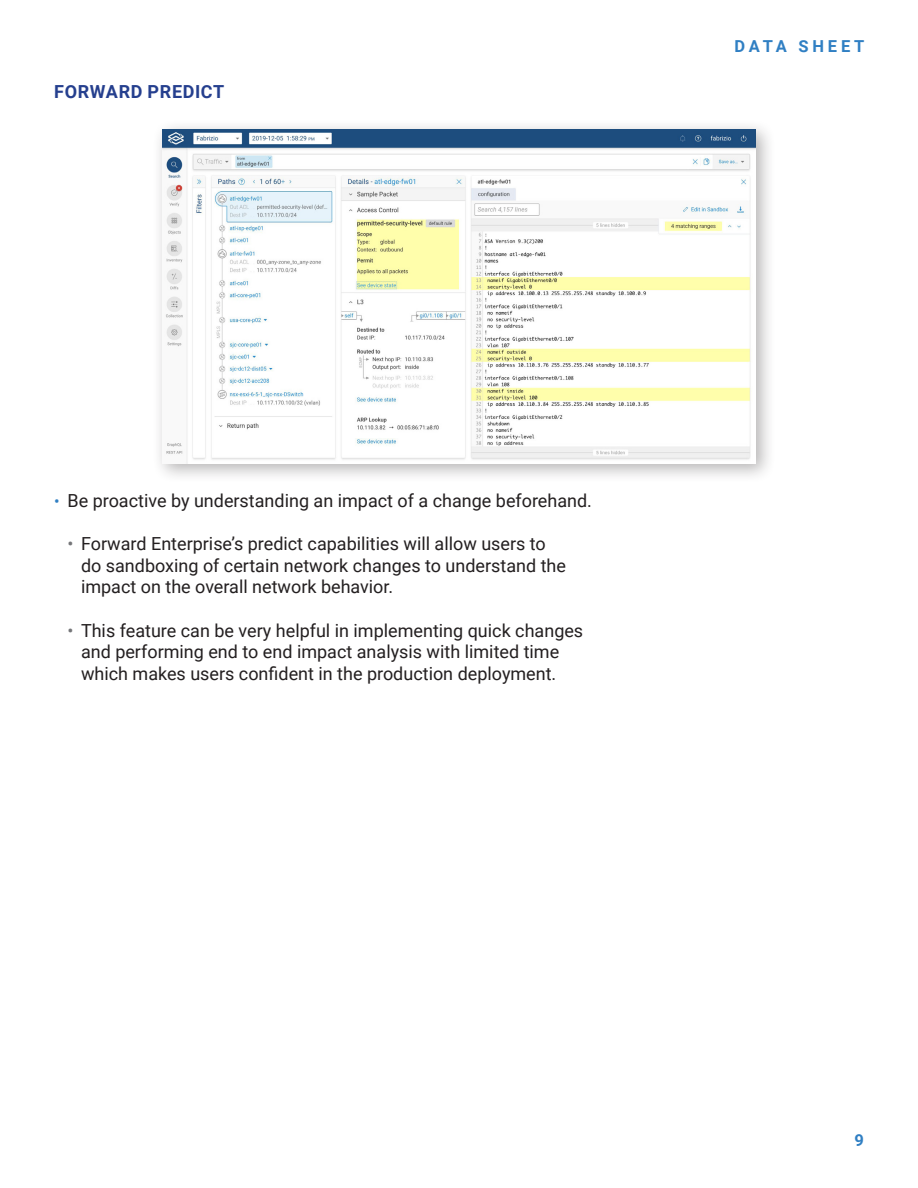
<style>
.page{position:relative;width:918px;height:1188px;background:#fff}
.page>*{position:absolute;margin:0;border:0;box-sizing:border-box;transform-origin:0 0}
.t1{font:18px/21.6px "Roboto";color:#231f20}
.t2{font:700 18px "Roboto";letter-spacing:.035em;color:#253f8e}
.t3{font:700 16.5px "Roboto";letter-spacing:.23em;color:#307fc3}
.s1{font-size:16.5px;color:#307fc3}
.s2{color:#757679}
</style>
<div class="page">
<div style="left:152px;top:119px;width:624px;height:364px;background:#231f20;opacity:.33"></div>
<img style="left:162px;top:130px;width:594px;height:334px">
<p class="t2" style="left:54px;top:78px;width:171px">FORWARD PREDICT</p>
<p class="t3" style="left:734px;top:34px;width:132px">DATA SHEET</p>
<p class="t1" style="left:54px;top:489px;width:540px"><span class="s1">•</span> Be proactive by understanding an impact of a change beforehand.</p>
<p class="t1" style="left:81px;top:532px;width:487px;text-indent:-14px"><span class="s2">•</span> Forward Enterprise’s predict capabilities will allow users to do sandboxing of certain network changes to understand the impact on the overall network behavior.</p>
<p class="t1" style="left:81px;top:619px;width:504px;text-indent:-14px"><span class="s2">•</span> This feature can be very helpful in implementing quick changes and performing end to end impact analysis with limited time which makes users confident in the production deployment.</p>
<p class="t3" style="left:855px;top:1129px;width:11px">9</p>
</div>
